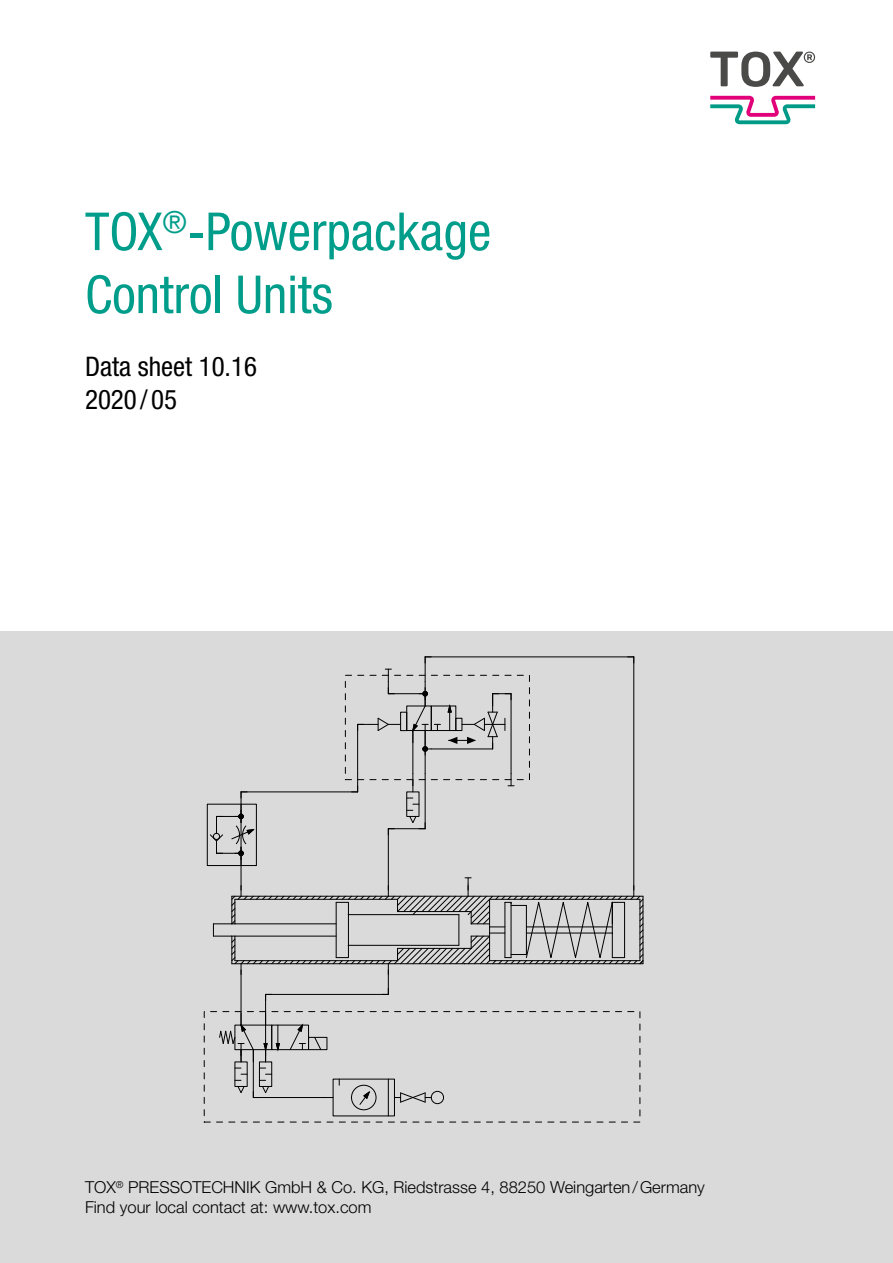
<style>
.page{position:relative;width:893px;height:1263px;background:#fff}
.page>*{position:absolute;margin:0;border:0;box-sizing:border-box;transform-origin:0 0}
.t1{font:condensed 52.5px/63px "Helvetica Neue LT Std";color:#009d8b}
.t2{font:condensed 27px/32.4px "Helvetica Neue LT Std";color:#000}
.t3{font:300 16.5px/19.8px "Helvetica Neue LT Std";color:#000}
</style>
<div class="page">
<div style="left:0;top:631px;width:893px;height:632px;background:#dadada"></div>
<div style="left:207px;top:804px;width:50px;height:62px;border:1px solid #000"></div>
<div style="left:431px;top:706px;width:25px;height:25px;border:1px solid #000"></div>
<div style="left:406px;top:706px;width:26px;height:25px;border:1px solid #000"></div>
<div style="left:400px;top:712px;width:7px;height:19px;border:1px solid #000"></div>
<div style="left:345px;top:675px;width:185px;height:105px;border:1px dashed #000"></div>
<div style="left:406px;top:791px;width:13px;height:26px;border:1px solid #000"></div>
<div style="left:271px;top:1025px;width:38px;height:25px;border:1px solid #000"></div>
<div style="left:235px;top:1025px;width:37px;height:25px;border:1px solid #000"></div>
<svg style="left:276px;top:1025px;width:4px;height:25px"></svg>
<svg style="left:289px;top:1024px;width:16px;height:26px"></svg>
<svg style="left:235px;top:1068px;width:12px;height:25px"></svg>
<div style="left:259px;top:1061px;width:13px;height:26px;border:1px solid #000"></div>
<div style="left:351px;top:1085px;width:25px;height:25px;border:1px solid #000;border-radius:50%"></div>
<svg style="left:359px;top:1091px;width:11px;height:14px"></svg>
<div style="left:308px;top:1037px;width:19px;height:13px;border:1px solid #000"></div>
<svg style="left:314px;top:1036px;width:8px;height:14px"></svg>
<hr style="left:241px;top:859px;width:1px;height:31px;background:#000">
<hr style="left:511px;top:694px;width:1px;height:79px;background:#000">
<hr style="left:357px;top:724px;width:1px;height:49px;background:#000">
<hr style="left:388px;top:693px;width:37px;height:1px;background:#000">
<svg style="left:508px;top:773px;width:6px;height:13px"></svg>
<hr style="left:425px;top:773px;width:1px;height:56px;background:#000">
<hr style="left:241px;top:791px;width:117px;height:1px;background:#000">
<hr style="left:425px;top:657px;width:209px;height:1px;background:#000">
<hr style="left:633px;top:657px;width:1px;height:233px;background:#000">
<hr style="left:388px;top:828px;width:37px;height:1px;background:#000">
<hr style="left:388px;top:829px;width:1px;height:61px;background:#000">
<hr style="left:241px;top:970px;width:1px;height:55px;background:#000">
<hr style="left:265px;top:994px;width:1px;height:31px;background:#000">
<svg style="left:263px;top:1013px;width:5px;height:49px"></svg>
<hr style="left:253px;top:1050px;width:1px;height:47px;background:#000">
<svg style="left:219px;top:1013px;width:35px;height:49px"></svg>
<hr style="left:253px;top:1097px;width:74px;height:1px;background:#000">
<hr style="left:431px;top:749px;width:62px;height:1px;background:#000">
<svg style="left:357px;top:717px;width:44px;height:14px"></svg>
<svg style="left:385px;top:669px;width:9px;height:25px"></svg>
<svg style="left:209px;top:791px;width:45px;height:74px"></svg>
<svg style="left:351px;top:773px;width:7px;height:19px"></svg>
<svg style="left:412px;top:657px;width:28px;height:135px"></svg>
<svg style="left:407px;top:798px;width:19px;height:31px"></svg>
<svg style="left:253px;top:1068px;width:19px;height:25px"></svg>
<svg style="left:447px;top:693px;width:65px;height:56px"></svg>
<svg style="left:213px;top:877px;width:431px;height:123px"></svg>
<hr style="left:232px;top:896px;width:153px;height:1px;background:#000">
<hr style="left:232px;top:963px;width:233px;height:1px;background:#000">
<hr style="left:388px;top:1079px;width:1px;height:37px;background:#000">
<div style="left:431px;top:1091px;width:13px;height:13px;border:1px solid #000;border-radius:50%"></div>
<svg style="left:394px;top:1092px;width:37px;height:11px"></svg>
<svg style="left:710px;top:51px;width:105px;height:73px"></svg>
<h1 class="t1" style="left:85px;top:200px;width:408px">TOX<sup>®</sup>-Powerpackage<br>Control Units</h1>
<h2 class="t2" style="left:85px;top:351px;width:173px">Data sheet 10.16<br>2020 / 05</h2>
<p class="t3" style="left:85px;top:1177px;width:621px">TOX<sup>®</sup> PRESSOTECHNIK GmbH &amp; Co. KG, Riedstrasse 4, 88250 Weingarten/Germany<br>Find your local contact at: www.tox.com</p>
</div>
